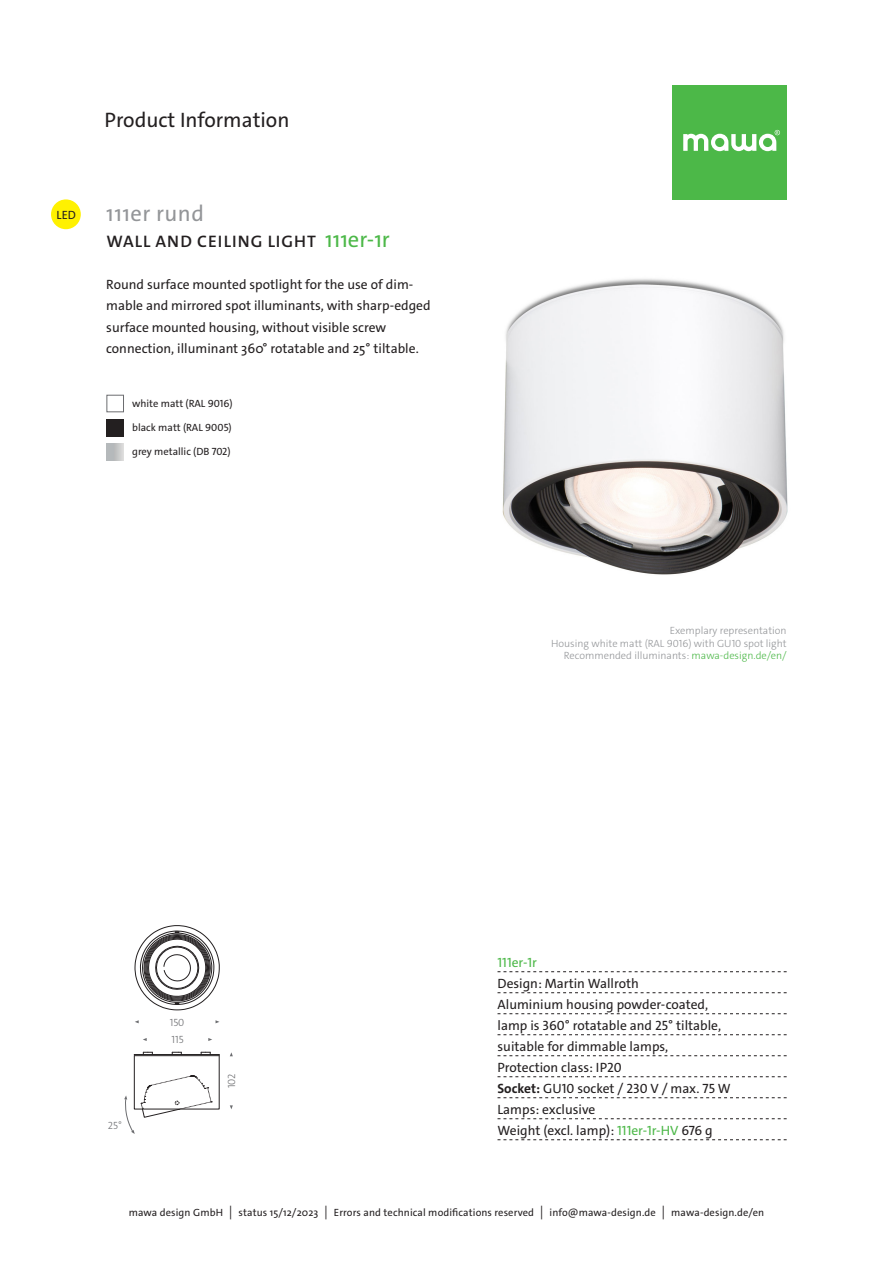
<style>
.page{position:relative;width:893px;height:1263px;background:#fff}
.page>*{position:absolute;margin:0;border:0;box-sizing:border-box;transform-origin:0 0}
.t1{font:22.5px "The Sans C4 s";letter-spacing:.02em;color:#939598}
.t2{font:21px "The Sans C4 s";color:#231f20}
.t3{font:600 16.8px "The Sans C4 s";letter-spacing:.055em;color:#231f20}
.t4{font:13.5px/21px "The Sans C4 s";color:#231f20}
.t5{font:13.5px "The Sans C4 s";color:#4cb848}
.t6{font:12px "The Sans C4 s";color:#231f20}
.t7{font:10.5px "The Sans C4 s";letter-spacing:.01em;color:#231f20}
.t8{font:300 10.5px/12.6px "The Sans C4 s";color:#939598;text-align:right}
.t9{font:300 10.5px "The Sans C4 s";color:#6c6d70}
.s1{font-weight:400;font-size:22.5px;color:#4cb848}
.s2{color:#4cb848}
.s3{font-weight:700}
</style>
<div class="page">
<div style="left:672px;top:85px;width:115px;height:115px;background:#4cb848"></div>
<svg style="left:683px;top:130px;width:97px;height:21px"></svg>
<div style="left:51px;top:199px;width:30px;height:30px;background:#fff101;border-radius:50%"></div>
<svg style="left:135px;top:925px;width:85px;height:85px"></svg>
<svg style="left:124px;top:1052px;width:96px;height:82px"></svg>
<div style="left:107px;top:395px;width:17px;height:17px;border:1px solid #6c6d70"></div>
<div style="left:107px;top:419px;width:17px;height:17px;background:#231f20"></div>
<svg style="left:107px;top:443px;width:17px;height:17px"></svg>
<svg style="left:497px;top:971px;width:290px;height:1px"></svg>
<svg style="left:497px;top:992px;width:290px;height:1px"></svg>
<svg style="left:497px;top:1013px;width:290px;height:1px"></svg>
<svg style="left:497px;top:1034px;width:290px;height:1px"></svg>
<svg style="left:497px;top:1055px;width:290px;height:1px"></svg>
<svg style="left:497px;top:1076px;width:290px;height:1px"></svg>
<svg style="left:497px;top:1097px;width:290px;height:1px"></svg>
<svg style="left:497px;top:1118px;width:290px;height:1px"></svg>
<svg style="left:497px;top:1139px;width:290px;height:1px"></svg>
<img style="left:502px;top:278px;width:286px;height:297px">
<h2 class="t2" style="left:105px;top:106px;width:186px">Product Information</h2>
<p class="t6" style="left:57px;top:207px;width:21px">LED</p>
<h1 class="t1" style="left:106px;top:199px;width:99px">111er rund</h1>
<p class="t3" style="left:107px;top:231px;width:285px">WALL AND CEILING LIGHT <span class="s1">111er-1r</span></p>
<p class="t4" style="left:106px;top:274px;width:326px">Round surface mounted spotlight for the use of dim&shy;mable and mirrored spot illuminants, with sharp-edged surface mounted housing, without visible screw connection, illuminant 360° rotatable and 25° tiltable.</p>
<p class="t7" style="left:132px;top:396px;width:102px">white matt (RAL 9016)</p>
<p class="t7" style="left:132px;top:420px;width:101px">black matt (RAL 9005)</p>
<p class="t7" style="left:132px;top:444px;width:100px">grey metallic (DB 702)</p>
<p class="t8" style="left:551px;top:624px;width:237px">Exemplary representation<br>Housing white matt (RAL 9016) with GU10 spot light<br>Recommended illuminants: <span class="s2">mawa-design.de/en/</span></p>
<p class="t9" style="left:108px;top:1119px;width:15px">25°</p>
<p class="t9" style="left:170px;top:1015px;width:16px">150</p>
<p class="t9" style="left:171px;top:1033px;width:14px">115</p>
<p class="t9" style="left:225px;top:1088px;width:16px;rotate:-90deg">102</p>
<p class="t5" style="left:497px;top:954px;width:41px">111er-1r</p>
<p class="t4" style="left:497px;top:973px;width:235px">Design: Martin Wallroth<br>Aluminium housing powder-coated, lamp is 360° rotatable and 25° tiltable, suitable for dimmable lamps,<br>Protection class: IP20<br><span class="s3">Socket:</span> GU10 socket / 230 V / max. 75 W<br>Lamps: exclusive<br>Weight (excl. lamp): <span class="s2">111er-1r-HV</span> 676 g</p>
<p class="t7" style="left:129px;top:1206px;width:637px">mawa design GmbH ⏐ status 15/12/2023 ⏐ Errors and technical modifications reserved ⏐ info@mawa-design.de ⏐ mawa-design.de/en</p>
</div>
